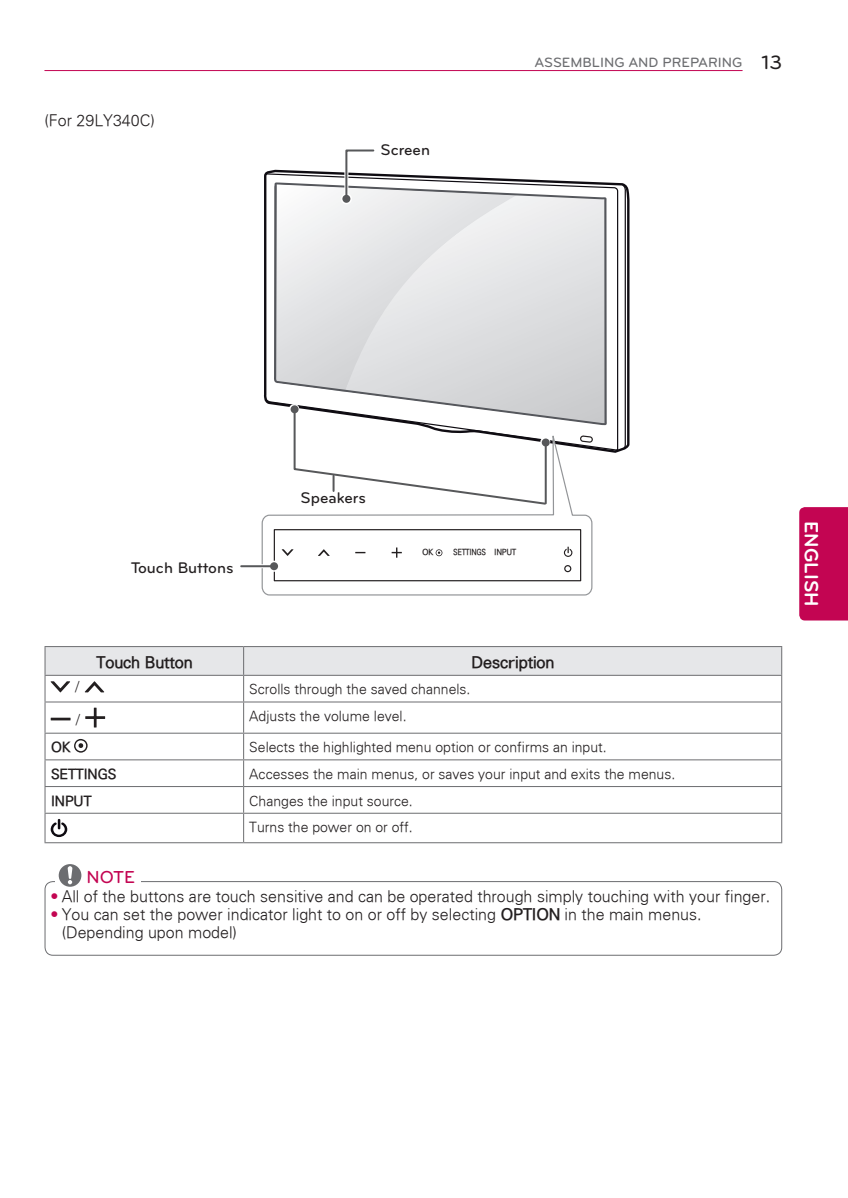
<style>
.page{position:relative;width:848px;height:1198px;background:#fff}
.page>*{position:absolute;margin:0;border:0;box-sizing:border-box;transform-origin:0 0}
.t1{font:700 20px "Bryant LG";color:#fff}
.t2{font:500 20px "Bryant LG";color:#231f20}
.t3{font:500 18px "Bryant LG";color:#c30552}
.t4{font:300 16px/18px "Univers";color:#231f20}
.t5{font:500 16px "Bryant LG";color:#231f20}
.t6{font:300 16px "Univers";color:#231f20}
.t7{font:300 14px/26.6px "Univers";color:#231f20}
.t8{font:500 14px "Bryant LG";color:#6c6d70}
.t9{font:300 14px "Univers";color:#231f20}
.t10{font:14px "Bryant LG";color:#231f20}
.t11{font:300 8.4px "Univers";color:#231f20;scale:.83 1}
.t12{font:300 8.4px "Univers";color:#231f20;scale:.95 1}
.s1{color:#c30552}
.s2{font-style:inherit}
</style>
<div class="page">
<hr style="left:45px;top:70px;width:697px;height:1px;background:#c30552">
<div style="left:799px;top:507px;width:48px;height:113px;background:#c30552"></div>
<svg style="left:264px;top:172px;width:362px;height:281px"></svg>
<svg style="left:274px;top:182px;width:332px;height:243px;background:#dedfe1"></svg>
<svg style="left:261px;top:426px;width:332px;height:170px"></svg>
<svg style="left:273px;top:435px;width:320px;height:147px"></svg>
<svg style="left:241px;top:564px;width:27px;height:4px"></svg>
<div style="left:268px;top:561px;width:11px;height:11px;border:4px solid #fff;border-radius:50%"></div>
<hr style="left:241px;top:565px;width:33px;height:2px;background:#57585a">
<div style="left:270px;top:562px;width:8px;height:8px;background:#57585a;border-radius:50%"></div>
<div style="left:289px;top:404px;width:10px;height:9px;border:4px solid #fff;border-radius:50%"></div>
<div style="left:540px;top:437px;width:10px;height:9px;border:4px solid #fff;border-radius:50%"></div>
<svg style="left:290px;top:403px;width:259px;height:105px"></svg>
<div style="left:290px;top:405px;width:8px;height:8px;background:#57585a;border-radius:50%"></div>
<div style="left:341px;top:193px;width:11px;height:11px;border:4px solid #fff;border-radius:50%"></div>
<svg style="left:342px;top:149px;width:35px;height:56px"></svg>
<div style="left:342px;top:195px;width:8px;height:8px;background:#57585a;border-radius:50%"></div>
<hr style="left:44px;top:646px;width:199px;height:1px;background:#6c6d70">
<hr style="left:243px;top:646px;width:538px;height:1px;background:#6c6d70">
<hr style="left:44px;top:701px;width:199px;height:1px;background:#6c6d70">
<hr style="left:44px;top:702px;width:1px;height:31px;background:#6c6d70">
<hr style="left:243px;top:701px;width:538px;height:1px;background:#6c6d70">
<hr style="left:243px;top:702px;width:1px;height:31px;background:#6c6d70">
<hr style="left:780px;top:702px;width:1px;height:31px;background:#6c6d70">
<hr style="left:44px;top:733px;width:199px;height:1px;background:#6c6d70">
<hr style="left:243px;top:733px;width:538px;height:1px;background:#6c6d70">
<hr style="left:44px;top:759px;width:199px;height:1px;background:#6c6d70">
<hr style="left:243px;top:759px;width:538px;height:1px;background:#6c6d70">
<hr style="left:44px;top:786px;width:199px;height:1px;background:#6c6d70">
<hr style="left:243px;top:786px;width:538px;height:1px;background:#6c6d70">
<hr style="left:44px;top:813px;width:199px;height:1px;background:#6c6d70">
<svg style="left:44px;top:734px;width:1px;height:108px"></svg>
<hr style="left:243px;top:813px;width:538px;height:1px;background:#6c6d70">
<svg style="left:243px;top:734px;width:1px;height:108px"></svg>
<hr style="left:44px;top:842px;width:199px;height:1px;background:#6c6d70">
<hr style="left:243px;top:842px;width:538px;height:1px;background:#6c6d70">
<svg style="left:44px;top:647px;width:737px;height:54px"></svg>
<hr style="left:51px;top:718px;width:20px;height:2px;background:#231f20">
<svg style="left:85px;top:708px;width:20px;height:19px"></svg>
<svg style="left:74px;top:739px;width:14px;height:14px"></svg>
<svg style="left:51px;top:819px;width:16px;height:18px"></svg>
<div style="left:44px;top:881px;width:737px;height:75px;border:1px solid #6c6d70;border-radius:8px"></div>
<div style="left:56px;top:864px;width:85px;height:23px;background:#fff"></div>
<svg style="left:59px;top:864px;width:22px;height:23px"></svg>
<p class="t4" style="left:44px;top:110px;width:112px">(For 29LY340C)</p>
<p class="t5" style="left:380px;top:140px;width:51px">Screen</p>
<p class="t8" style="left:534px;top:54px;width:209px">ASSEMBLING AND PREPARING</p>
<h1 class="t2" style="left:761px;top:50px;width:22px">13</h1>
<p class="t5" style="left:131px;top:558px;width:104px">Touch Buttons</p>
<p class="t5" style="left:300px;top:488px;width:67px">Speakers</p>
<p class="t12" style="left:422px;top:547px;width:13px">OK</p>
<p class="t11" style="left:453px;top:547px;width:77px">SETTINGS INPUT</p>
<p class="t6" style="left:96px;top:652px;width:98px">Touch Button</p>
<p class="t6" style="left:471px;top:652px;width:84px">Description</p>
<p class="t10" style="left:74px;top:678px;width:8px">/</p>
<p class="t7" style="left:249px;top:676px;width:222px">Scrolls through the saved channels.</p>
<p class="t10" style="left:75px;top:711px;width:8px">/</p>
<p class="t7" style="left:249px;top:702px;width:159px">Adjusts the volume level.</p>
<p class="t9" style="left:51px;top:738px;width:21px">OK</p>
<p class="t7" style="left:249px;top:734px;width:359px">Selects the highlighted menu option or confirms an input.</p>
<p class="t9" style="left:51px;top:765px;width:67px">SETTINGS</p>
<p class="t7" style="left:249px;top:760px;width:427px">Accesses the main menus, or saves your input and exits the menus.</p>
<p class="t9" style="left:51px;top:792px;width:42px">INPUT</p>
<p class="t7" style="left:249px;top:787px;width:165px">Changes the input source.<br>Turns the power on or off.</p>
<p class="t3" style="left:87px;top:865px;width:50px">NOTE</p>
<p class="t4" style="left:50px;top:887px;width:721px"><span class="s1">•</span> All of the buttons are touch sensitive and can be operated through simply touching with your finger.</p>
<p class="t4" style="left:62px;top:905px;width:641px;text-indent:-11px"><span class="s1">•</span> You can set the power indicator light to on or off by selecting <span class="s2">OPTION</span> in the main menus. (Depending upon model)</p>
<h1 class="t1" style="left:823px;top:521px;width:87px;rotate:90deg">ENGLISH</h1>
</div>
